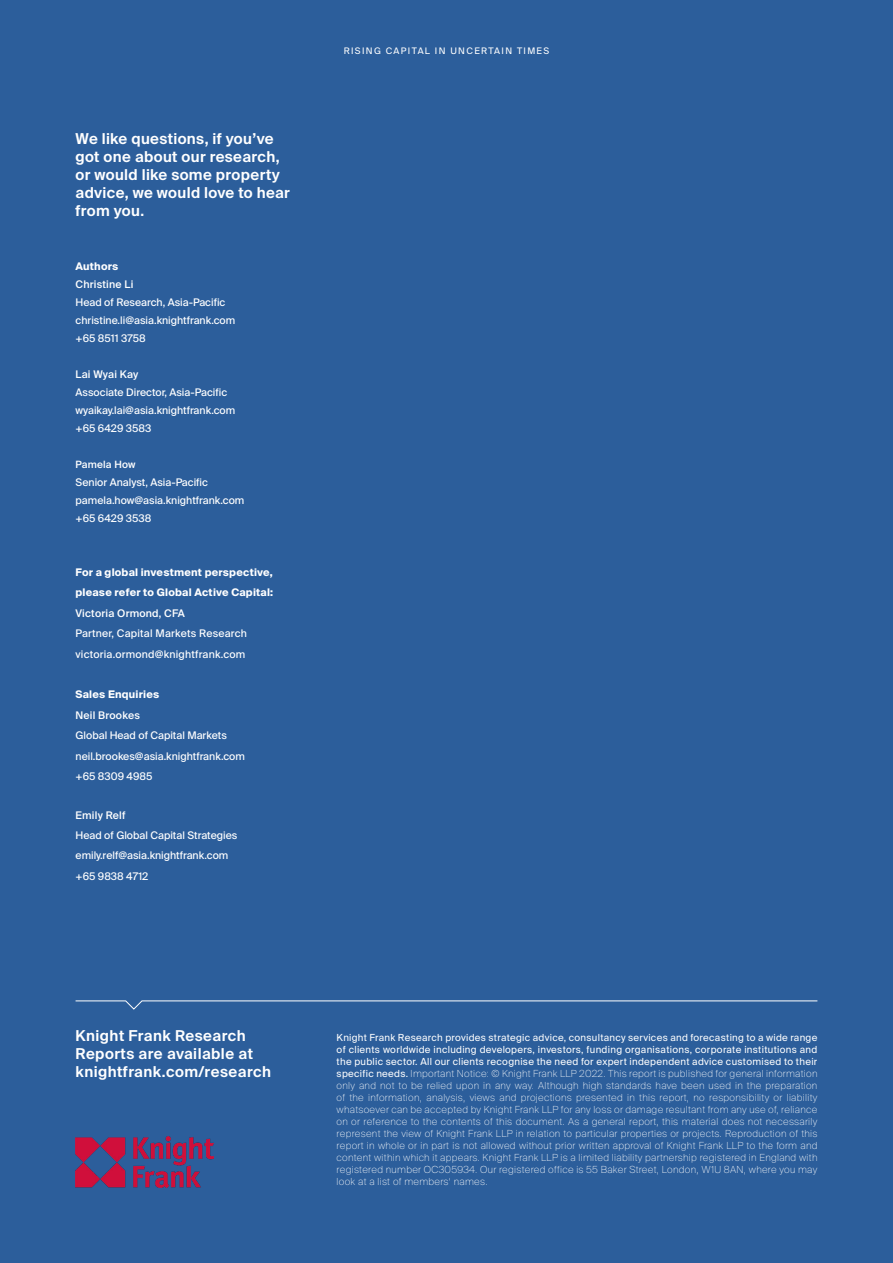
<style>
.page{position:relative;width:893px;height:1263px;background:#2c5e9b}
.page>*{position:absolute;margin:0;border:0;box-sizing:border-box;transform-origin:0 0}
.t1{font:600 15px/18px "Suisse Intl";letter-spacing:.025em;color:#fff}
.t2{font:10.5px/18px "Suisse Intl";color:#fff}
.t3{font:700 10.5px/20.4px "Suisse Intl";letter-spacing:.02em;color:#fff}
.t4{font:10.5px/20.4px "Suisse Intl";letter-spacing:.02em;color:#fff}
.t5{font:500 10.5px "Suisse Intl";letter-spacing:.02em;color:#fff}
.t6{font:500 10.05px "Suisse Intl";letter-spacing:.02em;color:#fff}
.t7{font:100 9.75px/12px "Suisse Intl";letter-spacing:.03em;color:#fff;text-align:justify}
.t8{font:9px "Suisse Intl";letter-spacing:.15em;color:#fff}
.s1{font-weight:400}
</style>
<div class="page">
<img style="left:76px;top:1136px;width:137px;height:51px">
<svg style="left:75px;top:1000px;width:743px;height:10px"></svg>
<h1 class="t1" style="left:76px;top:130px;width:216px">We like questions, if you’ve got one about our research, or would like some property advice, we would love to hear from you.</h1>
<p class="t3" style="left:76px;top:256px;width:44px">Authors</p>
<p class="t5" style="left:76px;top:278px;width:59px">Christine Li</p>
<p class="t2" style="left:76px;top:293px;width:161px">Head of Research, Asia-Pacific christine.li@asia.knightfrank.com +65 8511 3758</p>
<p class="t5" style="left:76px;top:368px;width:64px">Lai Wyai Kay</p>
<p class="t2" style="left:76px;top:383px;width:161px">Associate Director, Asia-Pacific wyaikay.lai@asia.knightfrank.com +65 6429 3583</p>
<p class="t6" style="left:76px;top:459px;width:62px">Pamela How</p>
<p class="t2" style="left:76px;top:473px;width:170px">Senior Analyst, Asia-Pacific pamela.how@asia.knightfrank.com +65 6429 3538</p>
<p class="t3" style="left:76px;top:562px;width:199px">For a global investment perspective, please refer to Global Active Capital:</p>
<p class="t5" style="left:76px;top:607px;width:111px">Victoria Ormond, CFA</p>
<p class="t4" style="left:76px;top:623px;width:173px">Partner, Capital Markets Research victoria.ormond@knightfrank.com</p>
<p class="t3" style="left:76px;top:685px;width:85px">Sales Enquiries</p>
<p class="t5" style="left:76px;top:709px;width:66px">Neil Brookes</p>
<p class="t2" style="left:76px;top:725px;width:171px;line-height:20.4px">Global Head of Capital Markets neil.brookes@asia.knightfrank.com +65 8309 4985</p>
<p class="t5" style="left:76px;top:809px;width:52px">Emily Relf</p>
<p class="t2" style="left:76px;top:825px;width:163px;line-height:20.4px">Head of Global Capital Strategies emily.relf@asia.knightfrank.com +65 9838 4712</p>
<p class="t8" style="left:344px;top:46px;width:207px">RISING CAPITAL IN UNCERTAIN TIMES</p>
<h1 class="t1" style="left:76px;top:1027px;width:197px">Knight Frank Research<br>Reports are available at knightfrank.com/research</h1>
<p class="t7" style="left:337px;top:1032px;width:482px"><span class="s1">Knight Frank Research provides strategic advice, consultancy services and forecasting to a wide range of clients worldwide including developers, investors, funding organisations, corporate institutions and the public sector. All our clients recognise the need for expert independent advice customised to their specific needs.</span> Important Notice: © Knight Frank LLP 2022. This report is published for general information only and not to be relied upon in any way. Although high standards have been used in the preparation of the information, analysis, views and projections presented in this report, no responsibility or liability whatsoever can be accepted by Knight Frank LLP for any loss or damage resultant from any use of, reliance on or reference to the contents of this document. As a general report, this material does not necessarily represent the view of Knight Frank LLP in relation to particular properties or projects. Reproduction of this report in whole or in part is not allowed without prior written approval of Knight Frank LLP to the form and content within which it appears. Knight Frank LLP is a limited liability partnership registered in England with registered number OC305934. Our registered office is 55 Baker Street, London, W1U 8AN, where you may look at a list of members’ names.</p>
</div>
